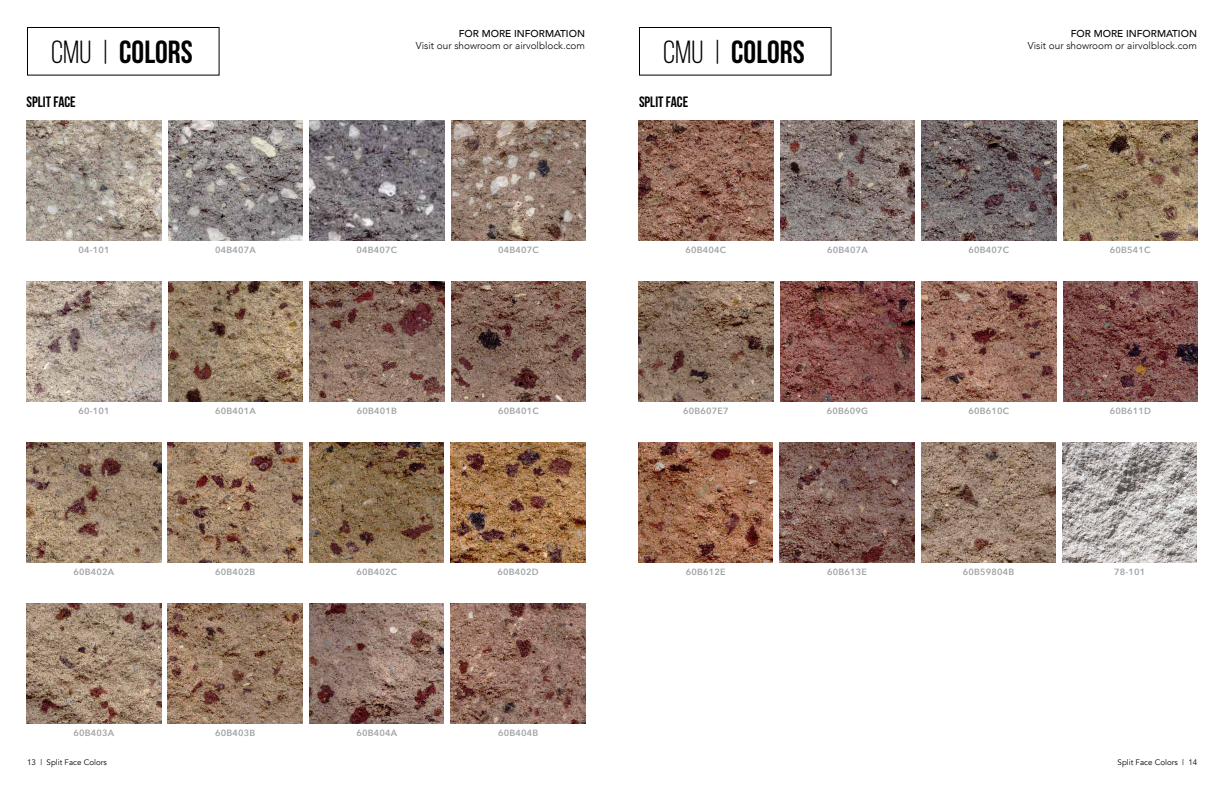
<style>
.page{position:relative;width:1224px;height:792px;background:#fff}
.page>*{position:absolute;margin:0;border:0;box-sizing:border-box;transform-origin:0 0}
.t1{font:700 32px "Bebas Neue";color:#000}
.t2{font:700 15px "Bebas Neue";color:#000}
.t3{font:300 10px "Avenir";color:#000}
.t4{font:500 10px "Avenir";color:#000}
.t5{font:600 9px "Avenir Next";letter-spacing:.02em;color:#a1a3a6}
.t6{font:8px "Avenir";color:#000}
.s1{font-weight:400}
</style>
<div class="page">
<img style="left:310px;top:120px;width:134px;height:121px">
<img style="left:451px;top:120px;width:135px;height:121px">
<img style="left:27px;top:120px;width:134px;height:121px">
<img style="left:168px;top:120px;width:135px;height:121px">
<div style="left:27px;top:27px;width:193px;height:49px;border:1px solid #000"></div>
<img style="left:310px;top:281px;width:134px;height:121px">
<img style="left:451px;top:281px;width:135px;height:121px">
<img style="left:27px;top:281px;width:134px;height:121px">
<img style="left:168px;top:281px;width:135px;height:121px">
<div style="left:639px;top:27px;width:193px;height:49px;border:1px solid #000"></div>
<img style="left:309px;top:442px;width:135px;height:120px">
<img style="left:451px;top:442px;width:134px;height:120px">
<img style="left:27px;top:442px;width:134px;height:120px">
<img style="left:168px;top:442px;width:134px;height:120px">
<img style="left:309px;top:603px;width:135px;height:120px">
<img style="left:451px;top:603px;width:134px;height:120px">
<img style="left:27px;top:603px;width:134px;height:120px">
<img style="left:168px;top:603px;width:134px;height:120px">
<img style="left:922px;top:120px;width:134px;height:121px">
<img style="left:1063px;top:120px;width:135px;height:121px">
<img style="left:639px;top:120px;width:134px;height:121px">
<img style="left:780px;top:120px;width:135px;height:121px">
<img style="left:922px;top:281px;width:134px;height:121px">
<img style="left:1063px;top:281px;width:135px;height:121px">
<img style="left:639px;top:281px;width:134px;height:121px">
<img style="left:780px;top:281px;width:135px;height:121px">
<img style="left:921px;top:442px;width:135px;height:120px">
<img style="left:638px;top:442px;width:135px;height:120px">
<img style="left:780px;top:442px;width:134px;height:120px">
<img style="left:1062px;top:442px;width:135px;height:120px">
<h1 class="t1" style="left:51px;top:34px;width:143px"><span class="s1">CMU |</span> COLORS</h1>
<p class="t4" style="left:459px;top:25px;width:128px">FOR MORE INFORMATION</p>
<p class="t3" style="left:416px;top:40px;width:171px">Visit our showroom or airvolblock.com</p>
<h1 class="t1" style="left:663px;top:34px;width:143px"><span class="s1">CMU |</span> COLORS</h1>
<h2 class="t2" style="left:27px;top:93px;width:51px">SPLIT FACE</h2>
<h2 class="t2" style="left:639px;top:93px;width:51px">SPLIT FACE</h2>
<p class="t4" style="left:1071px;top:25px;width:128px">FOR MORE INFORMATION</p>
<p class="t3" style="left:1028px;top:40px;width:171px">Visit our showroom or airvolblock.com</p>
<p class="t5" style="left:78px;top:242px;width:33px">04-101</p>
<p class="t5" style="left:215px;top:242px;width:42px">04B407A</p>
<p class="t5" style="left:357px;top:242px;width:42px">04B407C</p>
<p class="t5" style="left:498px;top:242px;width:42px">04B407C</p>
<p class="t5" style="left:686px;top:242px;width:42px">60B404C</p>
<p class="t5" style="left:827px;top:242px;width:42px">60B407A</p>
<p class="t5" style="left:969px;top:242px;width:42px">60B407C</p>
<p class="t5" style="left:1110px;top:242px;width:42px">60B541C</p>
<p class="t5" style="left:78px;top:403px;width:33px">60-101</p>
<p class="t5" style="left:215px;top:403px;width:42px">60B401A</p>
<p class="t5" style="left:357px;top:403px;width:42px">60B401B</p>
<p class="t5" style="left:498px;top:403px;width:42px">60B401C</p>
<p class="t5" style="left:683px;top:403px;width:47px">60B607E7</p>
<p class="t5" style="left:827px;top:403px;width:43px">60B609G</p>
<p class="t5" style="left:969px;top:403px;width:42px">60B610C</p>
<p class="t5" style="left:1110px;top:403px;width:43px">60B611D</p>
<p class="t5" style="left:74px;top:564px;width:42px">60B402A</p>
<p class="t5" style="left:215px;top:564px;width:42px">60B402B</p>
<p class="t5" style="left:356px;top:564px;width:42px">60B402C</p>
<p class="t5" style="left:498px;top:564px;width:43px">60B402D</p>
<p class="t5" style="left:686px;top:564px;width:41px">60B612E</p>
<p class="t5" style="left:827px;top:564px;width:41px">60B613E</p>
<p class="t5" style="left:963px;top:564px;width:53px">60B59804B</p>
<p class="t5" style="left:1114px;top:564px;width:33px">78-101</p>
<p class="t5" style="left:74px;top:725px;width:42px">60B403A</p>
<p class="t5" style="left:215px;top:725px;width:42px">60B403B</p>
<p class="t5" style="left:356px;top:725px;width:42px">60B404A</p>
<p class="t5" style="left:498px;top:725px;width:42px">60B404B</p>
<p class="t6" style="left:27px;top:757px;width:81px">13 | Split Face Colors</p>
<p class="t6" style="left:1118px;top:757px;width:81px">Split Face Colors | 14</p>
</div>
